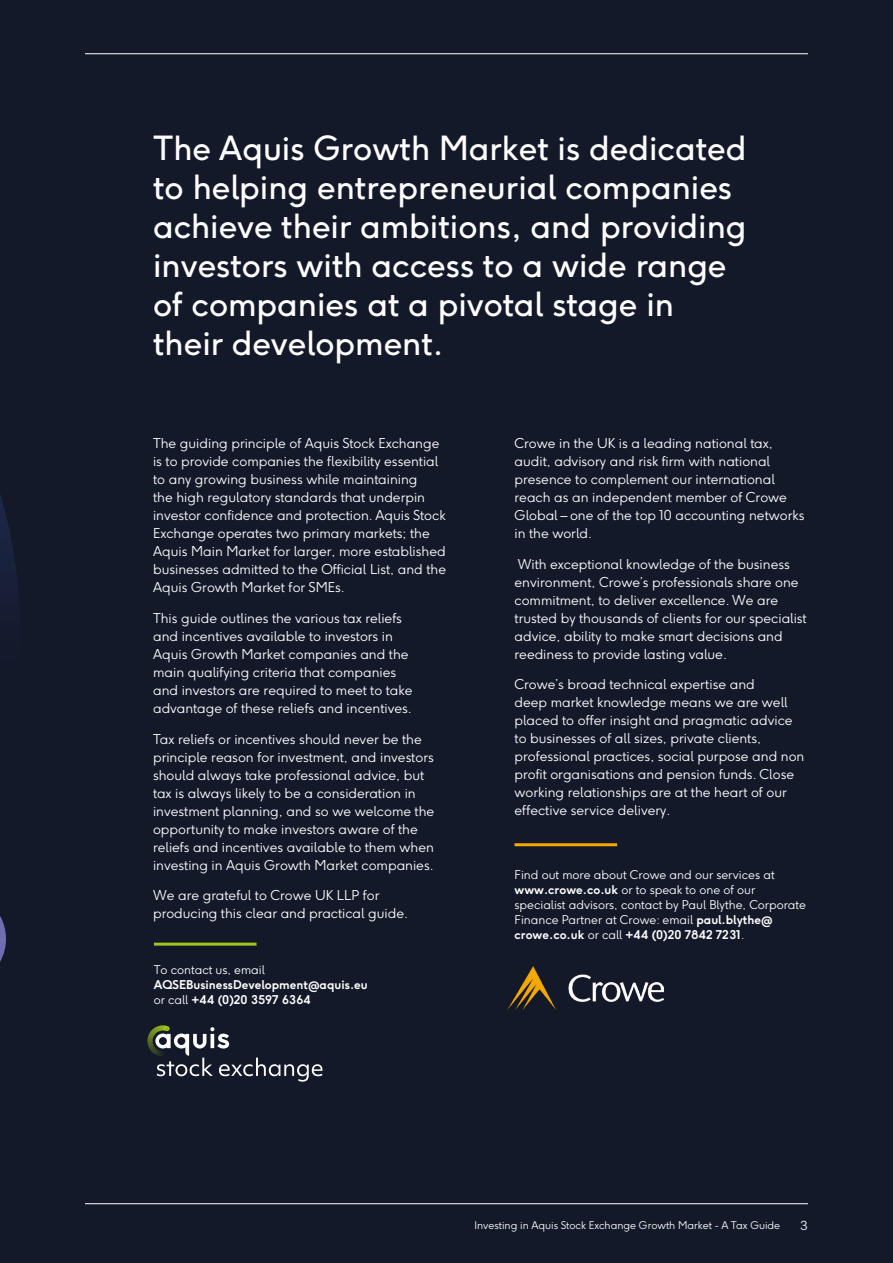
<style>
.page{position:relative;width:893px;height:1263px;background:#14192a}
.page>*{position:absolute;margin:0;border:0;box-sizing:border-box;transform-origin:0 0}
.t1{font:33px/39px "F37 Ginger";color:#fff}
.t2{font:300 13.5px/18px "F37 Ginger";color:#fff}
.t3{font:700 13.5px "General Sans Variable";color:#fff}
.t4{font:300 12px/15px "F37 Ginger";color:#fff}
.t5{font:700 12px/15px "F37 Ginger";color:#fff}
.t6{font:300 10.5px "F37 Ginger";color:#fff}
.s1{font-weight:300}
.s2{font-weight:700}
</style>
<div class="page">
<svg style="left:0;top:916px;width:6px;height:46px"></svg>
<svg style="left:0;top:495px;width:19px;height:107px"></svg>
<hr style="left:85px;top:53px;width:723px;height:1px;background:#fff">
<hr style="left:85px;top:1203px;width:723px;height:1px;background:#fff">
<hr style="left:154px;top:943px;width:103px;height:3px;background:#a2c617">
<hr style="left:514px;top:843px;width:103px;height:3px;background:#f4a900">
<svg style="left:147px;top:1026px;width:175px;height:56px"></svg>
<img style="left:508px;top:967px;width:155px;height:43px">
<h1 class="t1" style="left:153px;top:132px;width:595px">The Aquis Growth Market is dedicated to helping entrepreneurial companies achieve their ambitions, and providing investors with access to a wide range of companies at a pivotal stage in their development.</h1>
<p class="t2" style="left:153px;top:435px;width:294px">The guiding principle of Aquis Stock Exchange is to provide companies the flexibility essential to any growing business while maintaining<br>the high regulatory standards that underpin investor confidence and protection. Aquis Stock Exchange operates two primary markets; the Aquis Main Market for larger, more established businesses admitted to the Official List, and the Aquis Growth Market for SMEs.</p>
<p class="t2" style="left:153px;top:610px;width:261px">This guide outlines the various tax reliefs and incentives available to investors in Aquis Growth Market companies and the main qualifying criteria that companies and investors are required to meet to take advantage of these reliefs and incentives.</p>
<p class="t2" style="left:153px;top:731px;width:283px">Tax reliefs or incentives should never be the principle reason for investment, and investors should always take professional advice, but tax is always likely to be a consideration in investment planning, and so we welcome the opportunity to make investors aware of the reliefs and incentives available to them when investing in Aquis Growth Market companies.</p>
<p class="t2" style="left:153px;top:888px;width:257px">We are grateful to Crowe UK LLP for producing this clear and practical guide.</p>
<p class="t4" style="left:154px;top:963px;width:113px">To contact us, email</p>
<p class="t5" style="left:154px;top:978px;width:216px">AQSEBusinessDevelopment@aquis.eu <span class="s1">or call</span> +44 (0)20 3597 6364</p>
<p class="t2" style="left:514px;top:435px;width:291px">Crowe in the UK is a leading national tax, audit, advisory and risk firm with national presence to complement our international reach as an independent member of Crowe Global – one of the top 10 accounting networks in the world.</p>
<p class="t2" style="left:514px;top:556px;width:294px">With exceptional knowledge of the business environment, Crowe’s professionals share one commitment, to deliver excellence. We are trusted by thousands of clients for our specialist advice, ability to make smart decisions and reediness to provide lasting value.</p>
<p class="t2" style="left:514px;top:677px;width:291px">Crowe’s broad technical expertise and<br>deep market knowledge means we are well placed to offer insight and pragmatic advice to businesses of all sizes, private clients, professional practices, social purpose and non profit organisations and pension funds. Close working relationships are at the heart of our effective service delivery.</p>
<p class="t4" style="left:514px;top:869px;width:293px">Find out more about Crowe and our services at <span class="s2">www.crowe.co.uk</span> or to speak to one of our specialist advisors, contact by Paul Blythe, Corporate Finance Partner at Crowe: email <span class="s2">paul.blythe@ crowe.co.uk</span> or call <span class="s2">+44 (0)20 7842 7231</span>.</p>
<p class="t6" style="left:474px;top:1221px;width:307px">Investing in Aquis Stock Exchange Growth Market - A Tax Guide</p>
<p class="t3" style="left:800px;top:1216px;width:9px">3</p>
</div>
